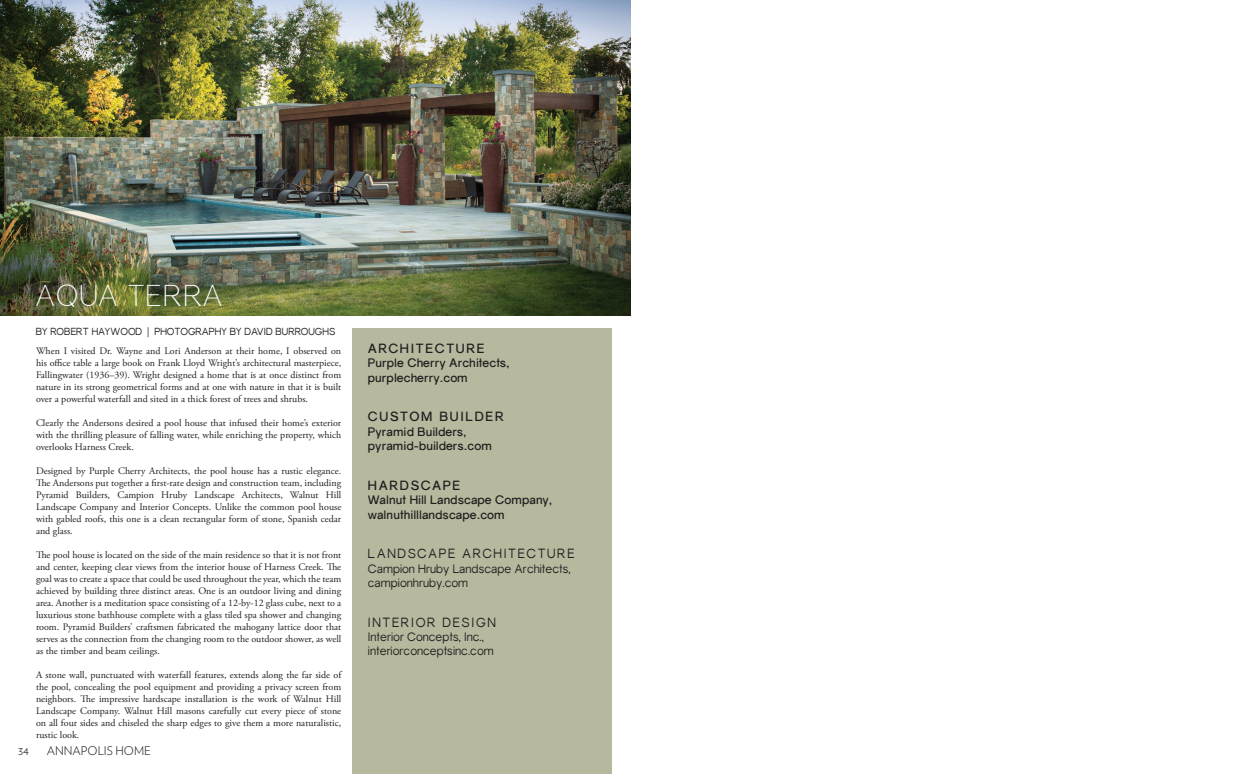
<style>
.page{position:relative;width:1260px;height:774px;background:#fff}
.page>*{position:absolute;margin:0;border:0;box-sizing:border-box;transform-origin:0 0}
.t1{font:300 30px "Gravity";letter-spacing:.05em;color:#fff}
.t2{font:13px "Gravity";letter-spacing:.125em;color:#231f20}
.t3{font:700 13px "Gravity";letter-spacing:.125em;color:#231f20}
.t4{font:700 12px/14.4px "Gravity";color:#231f20}
.t5{font:12px/14.4px "Gravity";color:#231f20}
.t6{font:300 12px "Verlag";color:#231f20}
.t7{font:10px/12px "Adobe Garamond Pro";color:#231f20;text-align:justify}
.t8{font:10px "Gravity";color:#231f20}
</style>
<div class="page">
<img style="left:0;top:0;width:630px;height:316px">
<div style="left:352px;top:328px;width:259px;height:446px;background:#b7b99f"></div>
<p class="t1" style="left:36px;top:279px;width:188px">AQUA TERRA</p>
<p class="t8" style="left:36px;top:326px;width:301px">BY ROBERT HAYWOOD | PHOTOGRAPHY BY DAVID BURROUGHS</p>
<p class="t7" style="left:36px;top:345px;width:307px">When I visited Dr. Wayne and Lori Anderson at their home, I observed on his office table a large book on Frank Lloyd Wright’s architectural masterpiece, Fallingwater (1936–39). Wright designed a home that is at once distinct from nature in its strong geometrical forms and at one with nature in that it is built over a powerful waterfall and sited in a thick forest of trees and shrubs.</p>
<p class="t7" style="left:36px;top:417px;width:307px">Clearly the Andersons desired a pool house that infused their home’s exterior with the thrilling pleasure of falling water, while enriching the property, which overlooks Harness Creek.</p>
<p class="t7" style="left:36px;top:465px;width:307px">Designed by Purple Cherry Architects, the pool house has a rustic elegance.<br>The Andersons put together a first-rate design and construction team, including Pyramid Builders, Campion Hruby Landscape Architects, Walnut Hill Landscape Company and Interior Concepts. Unlike the common pool house with gabled roofs, this one is a clean rectangular form of stone, Spanish cedar and glass.</p>
<p class="t7" style="left:36px;top:549px;width:307px">The pool house is located on the side of the main residence so that it is not front and center, keeping clear views from the interior house of Harness Creek. The goal was to create a space that could be used throughout the year, which the team achieved by building three distinct areas. One is an outdoor living and dining area. Another is a meditation space consisting of a 12-by-12 glass cube, next to a luxurious stone bathhouse complete with a glass tiled spa shower and changing room. Pyramid Builders’ craftsmen fabricated the mahogany lattice door that serves as the connection from the changing room to the outdoor shower, as well as the timber and beam ceilings.</p>
<p class="t7" style="left:36px;top:669px;width:307px">A stone wall, punctuated with waterfall features, extends along the far side of the pool, concealing the pool equipment and providing a privacy screen from neighbors. The impressive hardscape installation is the work of Walnut Hill Landscape Company. Walnut Hill masons carefully cut every piece of stone on all four sides and chiseled the sharp edges to give them a more naturalistic, rustic look.</p>
<p class="t6" style="left:18px;top:742px;width:12px">34</p>
<p class="t6" style="left:47px;top:742px;width:106px">ANNAPOLIS HOME</p>
<p class="t3" style="left:368px;top:340px;width:118px">ARCHITECTURE</p>
<p class="t4" style="left:368px;top:356px;width:143px">Purple Cherry Architects, purplecherry.com</p>
<p class="t3" style="left:368px;top:409px;width:138px">CUSTOM BUILDER</p>
<p class="t4" style="left:368px;top:424px;width:125px">Pyramid Builders, pyramid-builders.com</p>
<p class="t3" style="left:368px;top:477px;width:94px">HARDSCAPE</p>
<p class="t4" style="left:368px;top:493px;width:186px">Walnut Hill Landscape Company,</p>
<p class="t4" style="left:368px;top:507px;width:138px">walnuthilllandscape.com</p>
<p class="t2" style="left:368px;top:546px;width:208px">LANDSCAPE ARCHITECTURE</p>
<p class="t5" style="left:368px;top:561px;width:204px">Campion Hruby Landscape Architects, campionhruby.com</p>
<p class="t2" style="left:368px;top:615px;width:130px">INTERIOR DESIGN</p>
<p class="t5" style="left:368px;top:630px;width:127px">Interior Concepts, Inc., interiorconceptsinc.com</p>
</div>
